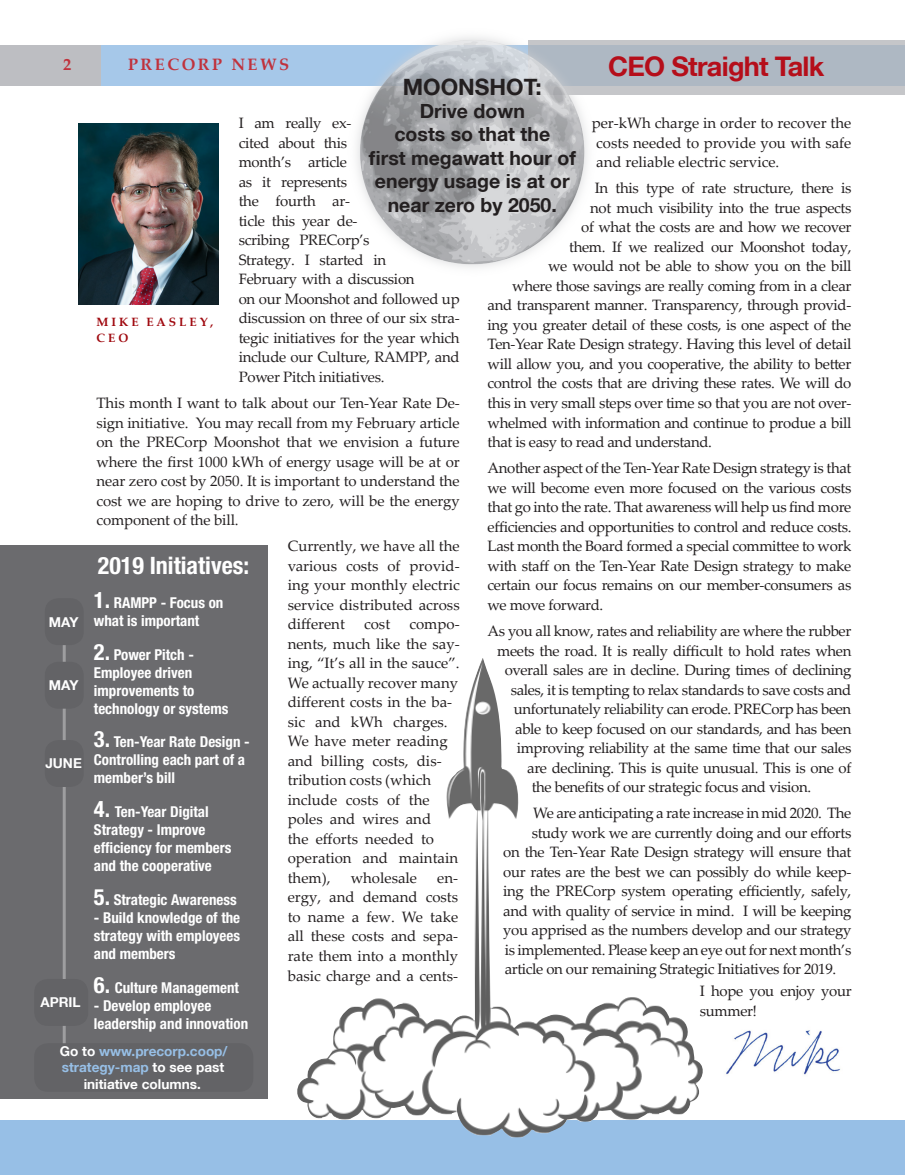
<style>
.page{position:relative;width:905px;height:1175px;background:#fff}
.page>*{position:absolute;margin:0;border:0;box-sizing:border-box;transform-origin:0 0}
.t1{font:700 27px "Helvetica Neue LT";letter-spacing:-.025em;color:#b50e1a}
.t2{font:700 condensed 24px "Helvetica Neue LT Std";color:#fff}
.t3{font:700 22.5px "Helvetica Neue LT";color:#231f20}
.t4{font:700 19.5px/23.4px "Helvetica Neue LT";color:#231f20;text-align:center}
.t5{font:700 16.5px "Palatino Linotype";letter-spacing:.15em;color:#b50e1a}
.t6{font:15px/19.5px "Palatino Linotype";letter-spacing:-.025em;color:#231f20;text-align:justify}
.t7{font:700 condensed 15px/18px "Helvetica Neue LT Std";color:#fff}
.t8{font:15px/19.5px "Palatino Linotype";color:#231f20}
.t9{font:700 13.5px/16.4px "Helvetica Neue LT";color:#fff;text-align:center}
.t10{font:700 12px/16.5px "Palatino Linotype";letter-spacing:.25em;color:#9f080e}
.s1{font-size:22.5px}
.s2{color:#97bfe6}
</style>
<div class="page">
<div style="left:101px;top:45px;width:803px;height:40px;background:#a6c8e9"></div>
<svg style="left:603px;top:40px;width:301px;height:54px;background:#b3bbc4"></svg>
<div style="left:0;top:45px;width:101px;height:40px;background:#bdbec2"></div>
<img style="left:341px;top:37px;width:262px;height:231px">
<hr style="left:904px;top:1120px;width:1px;height:54px;background:#b50e1a">
<div style="left:0;top:1120px;width:904px;height:54px;background:#97bfe6"></div>
<img style="left:726px;top:1030px;width:114px;height:45px">
<img style="left:78px;top:123px;width:140px;height:182px">
<div style="left:0;top:546px;width:267px;height:553px;background:#6b6b6e"></div>
<img style="left:297px;top:658px;width:406px;height:479px">
<div style="left:34px;top:1043px;width:219px;height:48px;background:#636366;border-radius:14px"></div>
<hr style="left:63px;top:626px;width:3px;height:417px;background:#fff">
<div style="left:34px;top:979px;width:54px;height:46px;background:#636366;border-radius:14px"></div>
<div style="left:45px;top:598px;width:39px;height:47px;background:#636366;border-radius:14px"></div>
<div style="left:45px;top:662px;width:39px;height:46px;background:#636366;border-radius:14px"></div>
<div style="left:45px;top:740px;width:39px;height:47px;background:#636366;border-radius:14px"></div>
<p class="t5" style="left:63px;top:52px;width:10px">2</p>
<p class="t5" style="left:128px;top:52px;width:163px">PRECORP NEWS</p>
<p class="t1" style="left:608px;top:50px;width:218px">CEO Straight Talk</p>
<p class="t6" style="left:239px;top:113px;width:222px;text-align:left">I am really ex-<br>cited about this<br>month’s article<br>as it represents<br>the fourth ar-<br>ticle this year de-<br>scribing PRECorp’s<br>Strategy. I started in<br>February with a discussion<br>on our Moonshot and followed up discussion on three of our six stra&shy;tegic initiatives for the year which include our Culture, RAMPP, and<br>Power Pitch initiatives.</p>
<p class="t6" style="left:96px;top:392px;width:365px">This month I want to talk about our Ten-Year Rate De&shy;sign initiative. You may recall from my February article on the PRECorp Moonshot that we envision a future where the first 1000 kWh of energy usage will be at or near zero cost by 2050. It is important to understand the cost we are hoping to drive to zero, will be the energy component of the bill.</p>
<p class="t6" style="left:288px;top:536px;width:173px">Currently, we have all the various costs of provid&shy;ing your monthly electric service distributed across different</p>
<p class="t3" style="left:403px;top:73px;width:140px">MOONSHOT:</p>
<p class="t4" style="left:420px;top:99px;width:107px">Drive down</p>
<p class="t4" style="left:394px;top:122px;width:157px">costs so that the</p>
<p class="t4" style="left:369px;top:146px;width:208px">first megawatt hour of energy usage is at or near zero by 2050.</p>
<p class="t6" style="left:596px;top:113px;width:257px;text-indent:-4px">per-kWh charge in order to recover the costs needed to provide you with safe and reliable electric service.</p>
<p class="t6" style="left:594px;top:178px;width:258px">In this type of rate structure, there is</p>
<p class="t6" style="left:590px;top:197px;width:263px">not much visibility into the true aspects</p>
<p class="t6" style="left:581px;top:217px;width:272px">of what the costs are and how we recover</p>
<p class="t6" style="left:569px;top:236px;width:284px">them. If we realized our Moonshot today,</p>
<p class="t6" style="left:548px;top:256px;width:304px">we would not be able to show you on the bill</p>
<p class="t6" style="left:512px;top:275px;width:341px">where those savings are really coming from in a clear</p>
<p class="t6" style="left:487px;top:295px;width:365px">and transparent manner. Transparency, through provid-</p>
<p class="t6" style="left:487px;top:314px;width:365px">ing you greater detail of these costs, is one aspect of the</p>
<p class="t6" style="left:487px;top:334px;width:365px">Ten-Year Rate Design strategy. Having this level of detail</p>
<p class="t6" style="left:487px;top:353px;width:365px">will allow you, and you cooperative, the ability to better</p>
<p class="t6" style="left:487px;top:373px;width:365px">control the costs that are driving these rates. We will do</p>
<p class="t6" style="left:487px;top:392px;width:365px">this in very small steps over time so that you are not over-</p>
<p class="t6" style="left:487px;top:412px;width:365px">whelmed with information and continue to produe a bill</p>
<p class="t6" style="left:487px;top:431px;width:226px">that is easy to read and understand.</p>
<p class="t6" style="left:487px;top:458px;width:365px">Another aspect of the Ten-Year Rate Design strategy is that we will become even more focused on the various costs that go into the rate. That awareness will help us find more efficiencies and opportunities to control and reduce costs.<br>Last month the Board formed a special committee to work with staff on the Ten-Year Rate Design strategy to make certain our focus remains on our member-consumers as we move forward.</p>
<p class="t6" style="left:487px;top:620px;width:365px">As you all know, rates and reliability are where the rubber</p>
<p class="t6" style="left:497px;top:640px;width:356px">meets the road. It is really difficult to hold rates when</p>
<p class="t6" style="left:504px;top:659px;width:348px">overall sales are in decline. During times of declining</p>
<p class="t6" style="left:510px;top:679px;width:342px">sales, it is tempting to relax standards to save costs and</p>
<p class="t6" style="left:513px;top:698px;width:339px">unfortunately reliability can erode. PRECorp has been</p>
<p class="t6" style="left:515px;top:718px;width:338px">able to keep focused on our standards, and has been</p>
<p class="t6" style="left:516px;top:737px;width:336px">improving reliability at the same time that our sales</p>
<p class="t6" style="left:527px;top:757px;width:326px">are declining. This is quite unusual. This is one of</p>
<p class="t6" style="left:531px;top:776px;width:281px">the benefits of our strategic focus and vision.</p>
<p class="t6" style="left:533px;top:803px;width:320px">We are anticipating a rate increase in mid 2020. The</p>
<p class="t6" style="left:531px;top:822px;width:321px">study work we are currently doing and our efforts</p>
<p class="t6" style="left:503px;top:842px;width:350px">on the Ten-Year Rate Design strategy will ensure that</p>
<p class="t6" style="left:503px;top:861px;width:349px">our rates are the best we can possibly do while keep-</p>
<p class="t6" style="left:503px;top:881px;width:349px">ing the PRECorp system operating efficiently, safely,</p>
<p class="t6" style="left:503px;top:900px;width:349px">and with quality of service in mind. I will be keeping</p>
<p class="t6" style="left:503px;top:920px;width:349px">you apprised as the numbers develop and our strategy</p>
<p class="t6" style="left:504px;top:939px;width:348px">is implemented. Please keep an eye out for next month’s</p>
<p class="t6" style="left:504px;top:959px;width:333px">article on our remaining Strategic Initiatives for 2019.</p>
<p class="t10" style="left:96px;top:313px;width:118px">MIKE EASLEY,<br>CEO</p>
<p class="t2" style="left:98px;top:551px;width:153px">2019 Initiatives:</p>
<p class="t7" style="left:94px;top:593px;width:131px"><span class="s1">1.</span> RAMPP - Focus on what is important</p>
<p class="t7" style="left:94px;top:645px;width:136px"><span class="s1">2.</span> Power Pitch -<br>Employee driven improvements to technology or systems</p>
<p class="t7" style="left:94px;top:732px;width:157px"><span class="s1">3.</span> Ten-Year Rate Design -<br>Controlling each part of a member’s bill</p>
<p class="t7" style="left:94px;top:802px;width:139px"><span class="s1">4.</span> Ten-Year Digital<br>Strategy - Improve efficiency for members and the cooperative</p>
<p class="t7" style="left:94px;top:890px;width:144px"><span class="s1">5.</span> Strategic Awareness</p>
<p class="t7" style="left:94px;top:908px;width:148px;text-align:justify">- Build knowledge of the strategy with employees and members</p>
<p class="t7" style="left:94px;top:978px;width:147px"><span class="s1">6.</span> Culture Management</p>
<p class="t7" style="left:94px;top:996px;width:156px">- Develop employee leadership and innovation</p>
<p class="t9" style="left:49px;top:613px;width:31px">MAY</p>
<p class="t6" style="left:364px;top:614px;width:28px">cost</p>
<p class="t8" style="left:288px;top:614px;width:173px;text-indent:122px">compo&shy;nents, much like the say&shy;ing, “It’s all in the sauce”.<br>We actually recover many different costs in the ba&shy;sic and kWh charges.<br>We have meter reading and billing costs, dis&shy;tribution costs (which include costs of the poles and wires and<br>the efforts needed to operation and maintain them),</p>
<p class="t9" style="left:49px;top:676px;width:31px">MAY</p>
<p class="t9" style="left:45px;top:755px;width:38px">JUNE</p>
<p class="t8" style="left:351px;top:867px;width:68px">wholesale</p>
<p class="t6" style="left:288px;top:867px;width:172px;text-indent:149px">en&shy;ergy, and demand costs to name a few. We take all these costs and sepa&shy;rate them into a monthly basic charge and a cents-</p>
<p class="t6" style="left:700px;top:980px;width:153px">I hope you enjoy your summer!</p>
<p class="t9" style="left:40px;top:994px;width:42px">APRIL</p>
<p class="t9" style="left:60px;top:1042px;width:169px">Go to <span class="s2">www.precorp.coop/ strategy-map</span> to see past initiative columns.</p>
</div>
